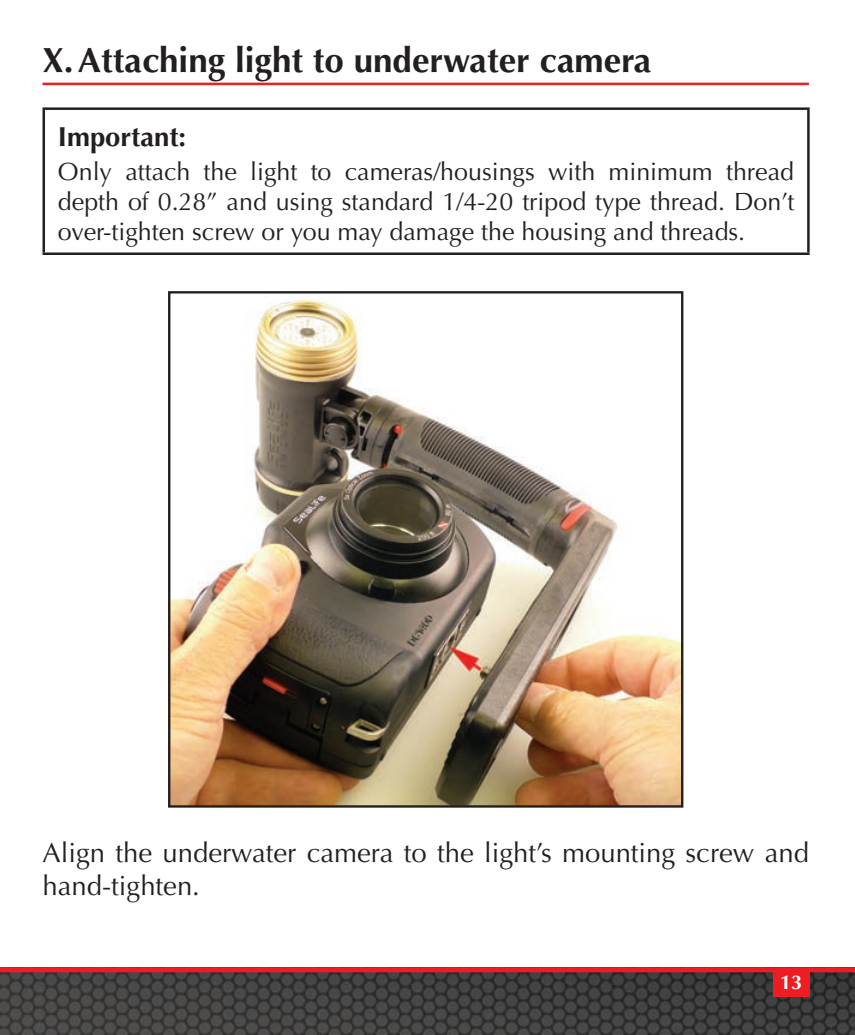
<style>
.page{position:relative;width:855px;height:1035px;background:#fff}
.page>*{position:absolute;margin:0;border:0;box-sizing:border-box;transform-origin:0 0}
.t1{font:700 35px "Optima";color:#231f20}
.t2{font:27.5px/33px "Optima";color:#231f20}
.t3{font:700 27.5px "Optima";color:#231f20}
.t4{font:25px/30px "Optima";color:#231f20;text-align:justify}
.t5{font:700 20px "Optima";color:#fff}
</style>
<div class="page">
<img style="left:0;top:972px;width:855px;height:63px">
<div style="left:0;top:967px;width:855px;height:5px;background:#ee1d23"></div>
<div style="left:773px;top:969px;width:36px;height:28px;background:#ee1d23"></div>
<hr style="left:43px;top:83px;width:766px;height:2px;background:#ee1d23">
<hr style="left:43px;top:107px;width:767px;height:3px;background:#231f20">
<hr style="left:43px;top:110px;width:2px;height:142px;background:#231f20">
<hr style="left:807px;top:110px;width:3px;height:142px;background:#231f20">
<hr style="left:43px;top:252px;width:767px;height:3px;background:#231f20">
<img style="left:171px;top:299px;width:509px;height:506px">
<div style="left:168px;top:291px;width:515px;height:517px;border:2px solid #231f20"></div>
<h1 class="t1" style="left:43px;top:40px;width:610px">X. Attaching light to underwater camera</h1>
<p class="t3" style="left:58px;top:121px;width:130px">Important:</p>
<p class="t4" style="left:58px;top:156px;width:738px">Only attach the light to cameras/housings with minimum thread depth of 0.28” and using standard 1/4-20 tripod type thread. Don’t over-tighten screw or you may damage the housing and threads.</p>
<p class="t2" style="left:43px;top:837px;width:768px">Align the underwater camera to the light’s mounting screw and hand-tighten.</p>
<p class="t5" style="left:780px;top:971px;width:24px">13</p>
</div>
